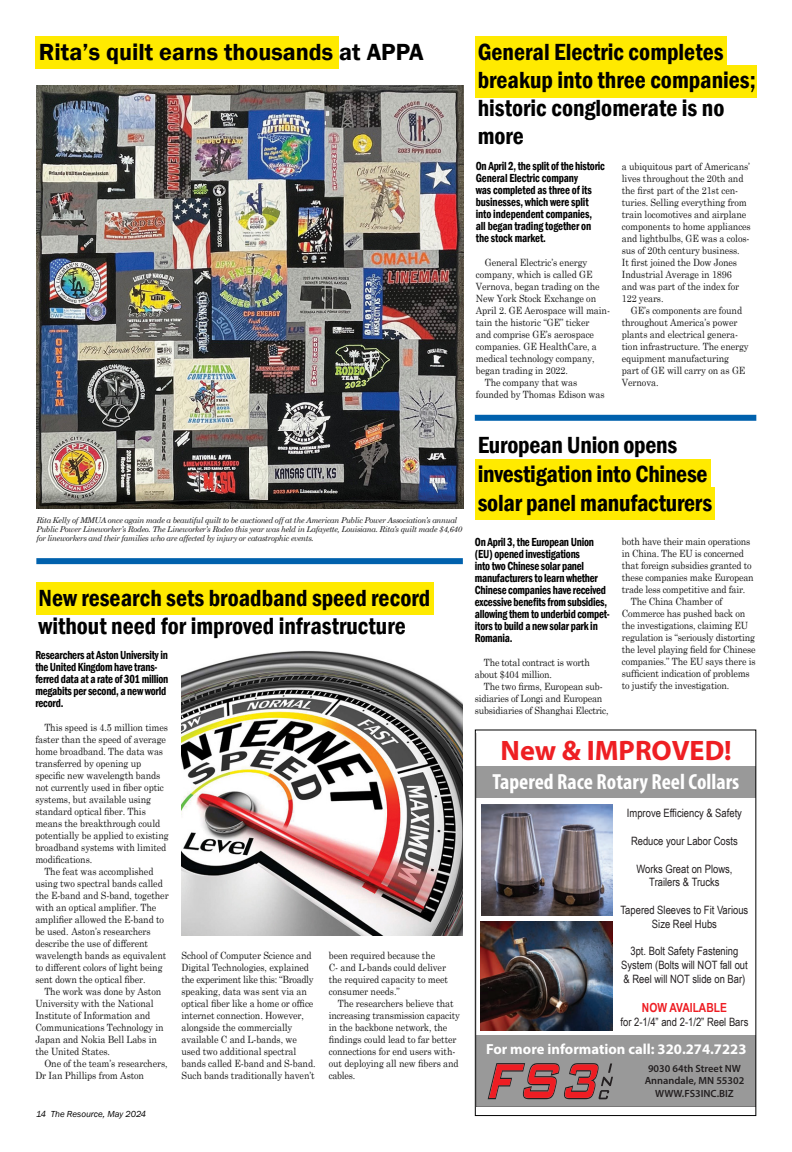
<style>
.page{position:relative;width:792px;height:1152px;background:#fff}
.page>*{position:absolute;margin:0;border:0;box-sizing:border-box;transform-origin:0 0}
.t1{font:700 28.2px "Myriad Pro";color:#ee1f23}
.Display_-_Headline{font:600 condensed 24px/28px "Franklin Gothic";color:#000}
.Display_-_Headline-2{font:600 24px "Franklin Gothic";color:#000}
.t2{font:700 condensed 21.9px "Myriad Pro";color:#fff}
.t3{font:700 14.6px "Myriad Pro";color:#fff}
.t4{font:700 12.5px "Arial Narrow";color:#ee1d23}
.t5{font:600 condensed 12px/12px "Franklin Gothic";letter-spacing:-.02em;color:#000;scale:.9 1}
.t6{font:11.5px/13.8px "Arial Narrow";color:#231f20;text-align:center}
.t7{font:600 10.5px/12.5px "Myriad Pro";color:#231f20;text-align:center}
.t8{font:10px/12px "Century Schoolbook";letter-spacing:-.01em;color:#1a1a1a;scale:.9 1}
.t9{font:italic 9px "Franklin Gothic";color:#000}
.Cutline{font:italic 8px/9px "Century Schoolbook";letter-spacing:-.04em;color:#1a1a1a}
</style>
<div class="page">
<img style="left:477px;top:766px;width:277px;height:340px">
<div style="left:475px;top:729px;width:281px;height:387px;border:1px solid #000"></div>
<div style="left:475px;top:36px;width:251px;height:32px;background:#ffea00"></div>
<div style="left:475px;top:460px;width:236px;height:32px;background:#ffea00"></div>
<div style="left:475px;top:65px;width:281px;height:32px;background:#ffea00"></div>
<div style="left:475px;top:488px;width:240px;height:32px;background:#ffea00"></div>
<div style="left:36px;top:558px;width:427px;height:6px;background:#0061ad"></div>
<div style="left:475px;top:415px;width:281px;height:6px;background:#0061ad"></div>
<div style="left:36px;top:582px;width:397px;height:32px;background:#ffea00"></div>
<div style="left:36px;top:36px;width:303px;height:32px;background:#ffea00"></div>
<img style="left:36px;top:85px;width:428px;height:423px">
<img style="left:181px;top:651px;width:282px;height:285px">
<p class="Display_-_Headline-2" style="left:39px;top:37px;width:386px">Rita’s quilt earns thousands at APPA</p>
<p class="Display_-_Headline" style="left:478px;top:38px;width:280px">General Electric completes breakup into three companies; historic conglomerate is no more</p>
<p class="t5" style="left:476px;top:160px;width:145px">On April 2, the split of the historic<br>General Electric company<br>was completed as three of its businesses, which were split into independent companies, all began trading together on the stock market.</p>
<p class="t8" style="left:476px;top:256px;width:151px;text-indent:9px">General Electric’s energy company, which is called GE<br>Vernova, began trading on the<br>New York Stock Exchange on<br>April 2. GE Aerospace will main&shy;tain the historic “GE” ticker<br>and comprise GE’s aerospace companies. GE HealthCare, a medical technology company, began trading in 2022.</p>
<p class="t8" style="left:476px;top:376px;width:145px;text-indent:9px">The company that was founded by Thomas Edison was</p>
<p class="t8" style="left:622px;top:160px;width:145px">a ubiquitous part of Americans’ lives throughout the 20th and the first part of the 21st cen&shy;turies. Selling everything from train locomotives and airplane components to home appliances and lightbulbs, GE was a colos&shy;sus of 20th century business.<br>It first joined the Dow Jones<br>Industrial Average in 1896<br>and was part of the index for<br>122 years.</p>
<p class="t8" style="left:622px;top:304px;width:142px;text-indent:9px">GE’s components are found throughout America’s power plants and electrical genera&shy;tion infrastructure. The energy equipment manufacturing part of GE will carry on as GE<br>Vernova.</p>
<p class="Cutline" style="left:36px;top:515px;width:427px">Rita Kelly of MMUA once again made a beautiful quilt to be auctioned off at the American Public Power Association’s annual<br>Public Power Lineworker’s Rodeo. The Lineworker’s Rodeo this year was held in Lafayette, Louisiana. Rita’s quilt made $4,640 for lineworkers and their families who are affected by injury or catastrophic events.</p>
<p class="Display_-_Headline" style="left:39px;top:584px;width:393px">New research sets broadband speed record without need for improved infrastructure</p>
<p class="t5" style="left:35px;top:649px;width:149px">Researchers at Aston University in the United Kingdom have trans&shy;ferred data at a rate of 301 million megabits per second, a new world record.</p>
<p class="t8" style="left:35px;top:721px;width:150px;text-indent:9px">This speed is 4.5 million times faster than the speed of average home broadband. The data was transferred by opening up specific new wavelength bands not currently used in fiber optic systems, but available using standard optical fiber. This means the breakthrough could potentially be applied to existing broadband systems with limited modifications.</p>
<p class="t8" style="left:35px;top:865px;width:150px;text-indent:9px">The feat was accomplished using two spectral bands called the E-band and S-band, together with an optical amplifier. The amplifier allowed the E-band to be used. Aston’s researchers describe the use of different wavelength bands as equivalent to different colors of light being sent down the optical fiber.</p>
<p class="t8" style="left:35px;top:985px;width:144px;text-indent:9px">The work was done by Aston<br>University with the National<br>Institute of Information and<br>Communications Technology in<br>Japan and Nokia Bell Labs in the United States.</p>
<p class="t8" style="left:35px;top:1057px;width:148px;text-indent:9px">One of the team’s researchers,<br>Dr Ian Phillips from Aston</p>
<p class="t8" style="left:181px;top:950px;width:151px">School of Computer Science and<br>Digital Technologies, explained the experiment like this: “Broadly speaking, data was sent via an optical fiber like a home or office internet connection. However, alongside the commercially available C and L-bands, we used two additional spectral bands called E-band and S-band.<br>Such bands traditionally haven’t</p>
<p class="t8" style="left:329px;top:950px;width:134px">been required because the<br>C- and L-bands could deliver the required capacity to meet consumer needs.”</p>
<p class="t8" style="left:329px;top:998px;width:147px;text-indent:9px">The researchers believe that increasing transmission capacity in the backbone network, the findings could lead to far better connections for end users with&shy;out deploying all new fibers and cables.</p>
<p class="t9" style="left:36px;top:1108px;width:112px">14 The Resource, May 2024</p>
<p class="Display_-_Headline" style="left:478px;top:431px;width:236px;line-height:28.8px">European Union opens investigation into Chinese solar panel manufacturers</p>
<p class="t5" style="left:475px;top:535px;width:151px">On April 3, the European Union (EU) opened investigations<br>into two Chinese solar panel manufacturers to learn whether<br>Chinese companies have received excessive benefits from subsidies, allowing them to underbid compet&shy;itors to build a new solar park in<br>Romania.</p>
<p class="t8" style="left:475px;top:656px;width:129px;text-indent:9px">The total contract is worth about $404 million.</p>
<p class="t8" style="left:475px;top:680px;width:150px;text-indent:9px">The two firms, European sub&shy;sidiaries of Longi and European subsidiaries of Shanghai Electric,</p>
<p class="t8" style="left:622px;top:535px;width:148px">both have their main operations in China. The EU is concerned that foreign subsidies granted to these companies make European trade less competitive and fair.</p>
<p class="t8" style="left:622px;top:595px;width:150px;text-indent:9px">The China Chamber of<br>Commerce has pushed back on the investigations, claiming EU regulation is “seriously distorting the level playing field for Chinese companies.” The EU says there is sufficient indication of problems to justify the investigation.</p>
<p class="t1" style="left:501px;top:732px;width:233px">New &amp; IMPROVED!</p>
<p class="t2" style="left:492px;top:768px;width:248px">Tapered Race Rotary Reel Collars</p>
<p class="t6" style="left:627px;top:806px;width:117px">Improve Efficiency &amp; Safety</p>
<p class="t6" style="left:631px;top:834px;width:108px">Reduce your Labor Costs</p>
<p class="t6" style="left:636px;top:861px;width:98px">Works Great on Plows,<br>Trailers &amp; Trucks</p>
<p class="t6" style="left:621px;top:903px;width:129px">Tapered Sleeves to Fit Various<br>Size Reel Hubs</p>
<p class="t6" style="left:621px;top:944px;width:128px">3pt. Bolt Safety Fastening<br>System (Bolts will NOT fall out &amp; Reel will NOT slide on Bar)</p>
<p class="t4" style="left:642px;top:998px;width:86px">NOW AVAILABLE</p>
<p class="t6" style="left:621px;top:1014px;width:129px">for 2-1/4” and 2-1/2” Reel Bars</p>
<p class="t3" style="left:486px;top:1040px;width:262px">For more information call: 320.274.7223</p>
<p class="t7" style="left:645px;top:1062px;width:101px">9030 64th Street NW<br>Annandale, MN 55302<br>WWW.FS3INC.BIZ</p>
</div>
